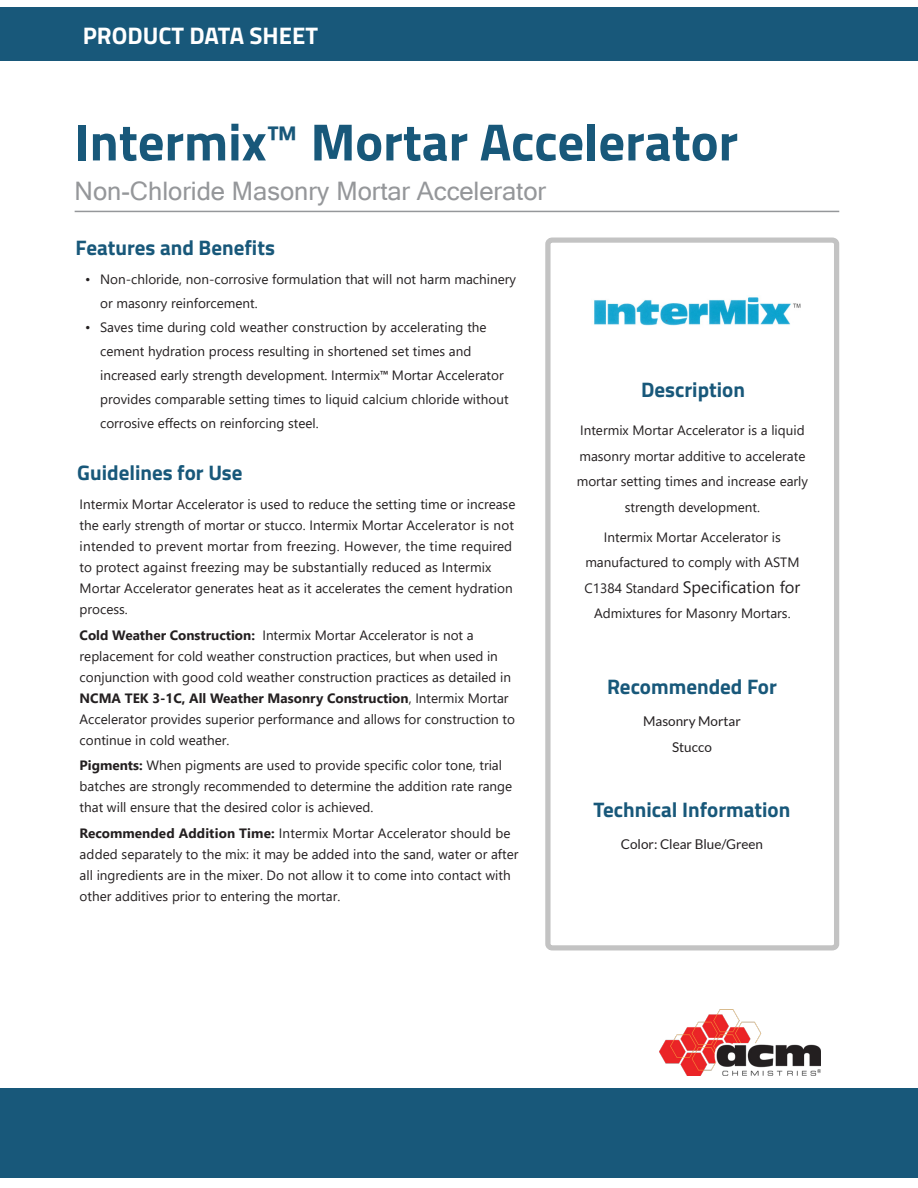
<style>
.page{position:relative;width:918px;height:1188px;background:#fff}
.page>*{position:absolute;margin:0;border:0;box-sizing:border-box;transform-origin:0 0}
.Main_Header{font:700 52.5px "Titillium Web";color:#18587a}
.Main_Sub_Header{font:25.5px "Microsoft Sans Serif";color:#95979a}
.t1{font:700 24px "Titillium Web";color:#fff}
.Paragraph_Style_1{font:700 21px "Titillium Web";color:#18587a}
.Right_Para_Header{font:700 21px "Titillium Web";color:#18587a}
.Body{font:16.5px "Segoe UI";color:#231f20}
.Bullets{font:13.5px/21px "Segoe UI";color:#231f20}
.Body-2{font:13.5px/25.5px "Segoe UI";color:#231f20;text-align:center}
.Right_Para_Text{font:13.5px "Lato";color:#231f20}
.Para_Text{font:13.5px "Lato";color:#231f20}
.s1{font-family:"Ebrima";font-size:42px}
.s2{font-family:"Myriad Pro"}
.s3{font-weight:700}
.s4{font-size:13.5px}
</style>
<div class="page">
<div style="left:0;top:8px;width:918px;height:54px;background:#18587a"></div>
<hr style="left:75px;top:211px;width:764px;height:1px;background:#95979a">
<svg style="left:545px;top:237px;width:295px;height:714px"></svg>
<div style="left:0;top:1088px;width:918px;height:90px;background:#18587a"></div>
<img style="left:591px;top:296px;width:214px;height:33px">
<img style="left:659px;top:1010px;width:161px;height:65px">
<p class="t1" style="left:83px;top:17px;width:237px">PRODUCT DATA SHEET</p>
<p class="Main_Header" style="left:75px;top:102px;width:665px">Intermix<span class="s1">™</span> Mortar Accelerator</p>
<p class="Main_Sub_Header" style="left:75px;top:174px;width:473px">Non-Chloride Masonry Mortar Accelerator</p>
<p class="Paragraph_Style_1" style="left:76px;top:232px;width:201px">Features and Benefits</p>
<p class="Bullets" style="left:100px;top:266px;width:417px;line-height:24px;text-indent:-15px">• Non-chloride, non-corrosive formulation that will not harm machinery or masonry reinforcement.</p>
<p class="Bullets" style="left:100px;top:314px;width:410px;line-height:24px;text-indent:-15px">• Saves time during cold weather construction by accelerating the cement hydration process resulting in shortened set times and increased early strength development. Intermix<span class="s2">™</span> Mortar Accelerator provides comparable setting times to liquid calcium chloride without corrosive effects on reinforcing steel.</p>
<p class="Paragraph_Style_1" style="left:77px;top:456px;width:167px">Guidelines for Use</p>
<p class="Bullets" style="left:80px;top:493px;width:437px">Intermix Mortar Accelerator is used to reduce the setting time or increase the early strength of mortar or stucco. Intermix Mortar Accelerator is not intended to prevent mortar from freezing. However, the time required to protect against freezing may be substantially reduced as Intermix Mortar Accelerator generates heat as it accelerates the cement hydration process.</p>
<p class="Bullets" style="left:80px;top:623px;width:437px"><span class="s3">Cold Weather Construction:</span> Intermix Mortar Accelerator is not a replacement for cold weather construction practices, but when used in conjunction with good cold weather construction practices as detailed in <span class="s3">NCMA TEK 3-1C, All Weather Masonry Construction</span>, Intermix Mortar Accelerator provides superior performance and allows for construction to continue in cold weather.</p>
<p class="Bullets" style="left:80px;top:754px;width:434px"><span class="s3">Pigments:</span> When pigments are used to provide specific color tone, trial batches are strongly recommended to determine the addition rate range that will ensure that the desired color is achieved.</p>
<p class="Bullets" style="left:80px;top:821px;width:440px"><span class="s3">Recommended Addition Time:</span> Intermix Mortar Accelerator should be added separately to the mix: it may be added into the sand, water or after all ingredients are in the mixer. Do not allow it to come into contact with other additives prior to entering the mortar.</p>
<p class="Right_Para_Header" style="left:641px;top:374px;width:105px">Description</p>
<p class="Body-2" style="left:577px;top:416px;width:233px">Intermix Mortar Accelerator is a liquid masonry mortar additive to accelerate mortar setting times and increase early strength development.</p>
<p class="Body-2" style="left:585px;top:523px;width:216px">Intermix Mortar Accelerator is manufactured to comply with ASTM</p>
<p class="Body" style="left:585px;top:571px;width:217px"><span class="s4">C1384 Standard</span> Specification for</p>
<p class="Body-2" style="left:594px;top:599px;width:198px">Admixtures for Masonry Mortars.</p>
<p class="Paragraph_Style_1" style="left:607px;top:671px;width:171px">Recommended For</p>
<p class="Para_Text" style="left:643px;top:713px;width:99px">Masonry Mortar</p>
<p class="Para_Text" style="left:672px;top:740px;width:41px">Stucco</p>
<p class="Paragraph_Style_1" style="left:594px;top:794px;width:198px">Technical Information</p>
<p class="Right_Para_Text" style="left:621px;top:836px;width:144px">Color: Clear Blue/Green</p>
</div>
